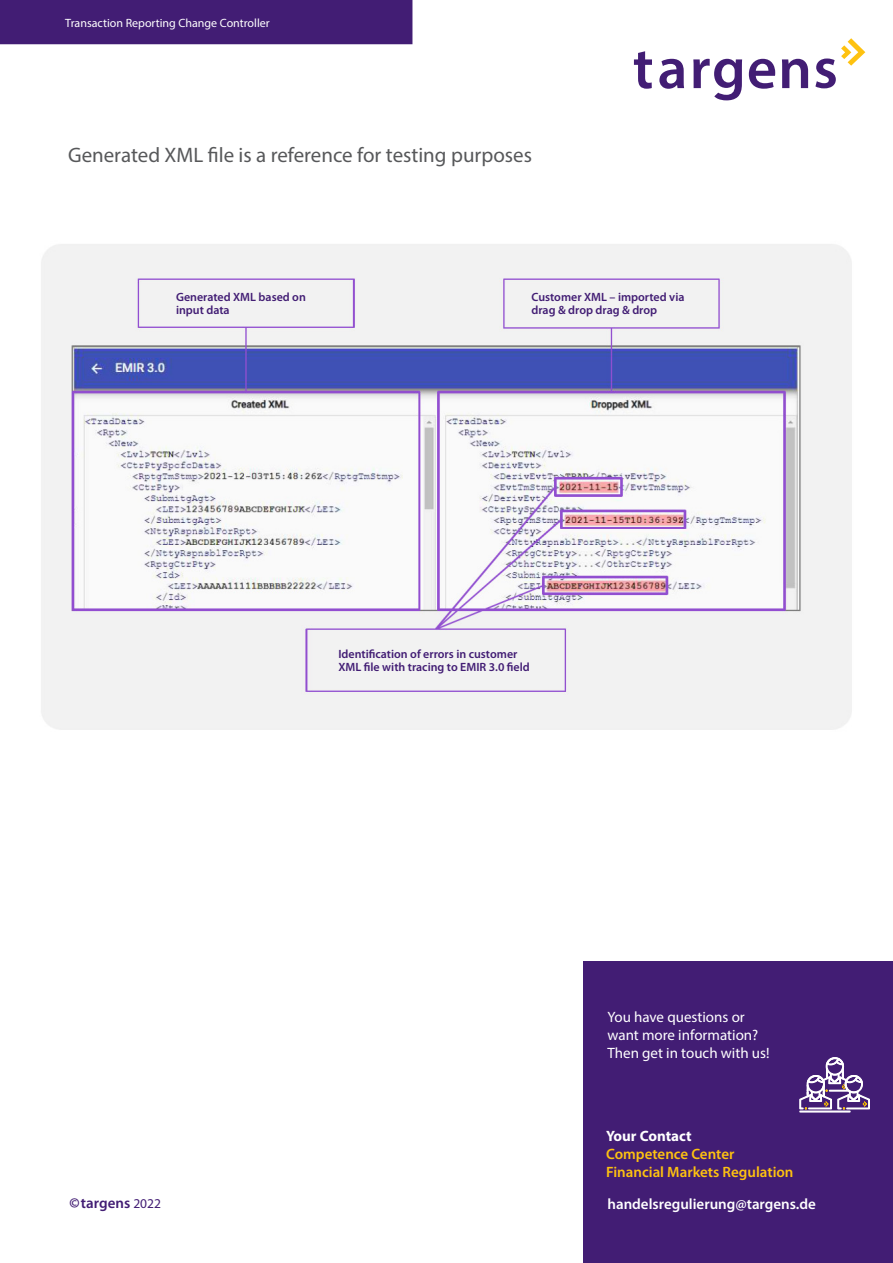
<style>
.page{position:relative;width:893px;height:1263px;background:#fff}
.page>*{position:absolute;margin:0;border:0;box-sizing:border-box;transform-origin:0 0}
.t1{font:21px "Myriad Pro";color:#57585a}
.t2{font:15px/18px "Myriad Pro";color:#fff}
.t3{font:600 15px/18px "Myriad Pro";color:#fec210}
.t4{font:600 15px "Myriad Pro";color:#fff}
.t5{font:600 15px "Myriad Pro";color:#421d74}
.t6{font:600 12px/13.5px "Myriad Pro";color:#421d74}
.t7{font:12px "Myriad Pro";color:#fff}
.s1{font-weight:700}
.s2{font-weight:400;font-size:13.5px}
.s3{font-weight:700;color:#fff}
</style>
<div class="page">
<svg style="left:634px;top:51px;width:18px;height:38px"></svg>
<svg style="left:659px;top:59px;width:25px;height:30px"></svg>
<svg style="left:749px;top:59px;width:26px;height:30px"></svg>
<svg style="left:782px;top:59px;width:26px;height:29px"></svg>
<svg style="left:693px;top:59px;width:49px;height:41px"></svg>
<svg style="left:815px;top:38px;width:50px;height:50px"></svg>
<div style="left:0;top:0;width:412px;height:44px;background:#421d74"></div>
<img style="left:41px;top:244px;width:811px;height:486px">
<div style="left:584px;top:961px;width:309px;height:302px;background:#421d74"></div>
<svg style="left:800px;top:1057px;width:70px;height:56px"></svg>
<p class="t7" style="left:65px;top:15px;width:206px">Transaction Reporting Change Controller</p>
<p class="t1" style="left:68px;top:142px;width:465px">Generated XML file is a reference for testing purposes</p>
<p class="t6" style="left:176px;top:290px;width:131px">Generated XML based on input data</p>
<p class="t6" style="left:531px;top:290px;width:154px">Customer XML – imported via drag &amp; drop drag &amp; drop</p>
<p class="t5" style="left:69px;top:1193px;width:93px"><span class="s1">©</span>targens <span class="s2">2022</span></p>
<p class="t6" style="left:338px;top:646px;width:193px">Identification of errors in customer<br>XML file with tracing to EMIR 3.0 field</p>
<p class="t2" style="left:607px;top:1007px;width:152px">You have questions or want more information?</p>
<p class="t2" style="left:607px;top:1043px;width:164px">Then get in touch with us!</p>
<p class="t3" style="left:606px;top:1126px;width:189px"><span class="s3">Your Contact<br></span>Competence Center<br>Financial Markets Regulation</p>
<p class="t4" style="left:607px;top:1194px;width:210px">handelsregulierung@targens.de</p>
</div>
